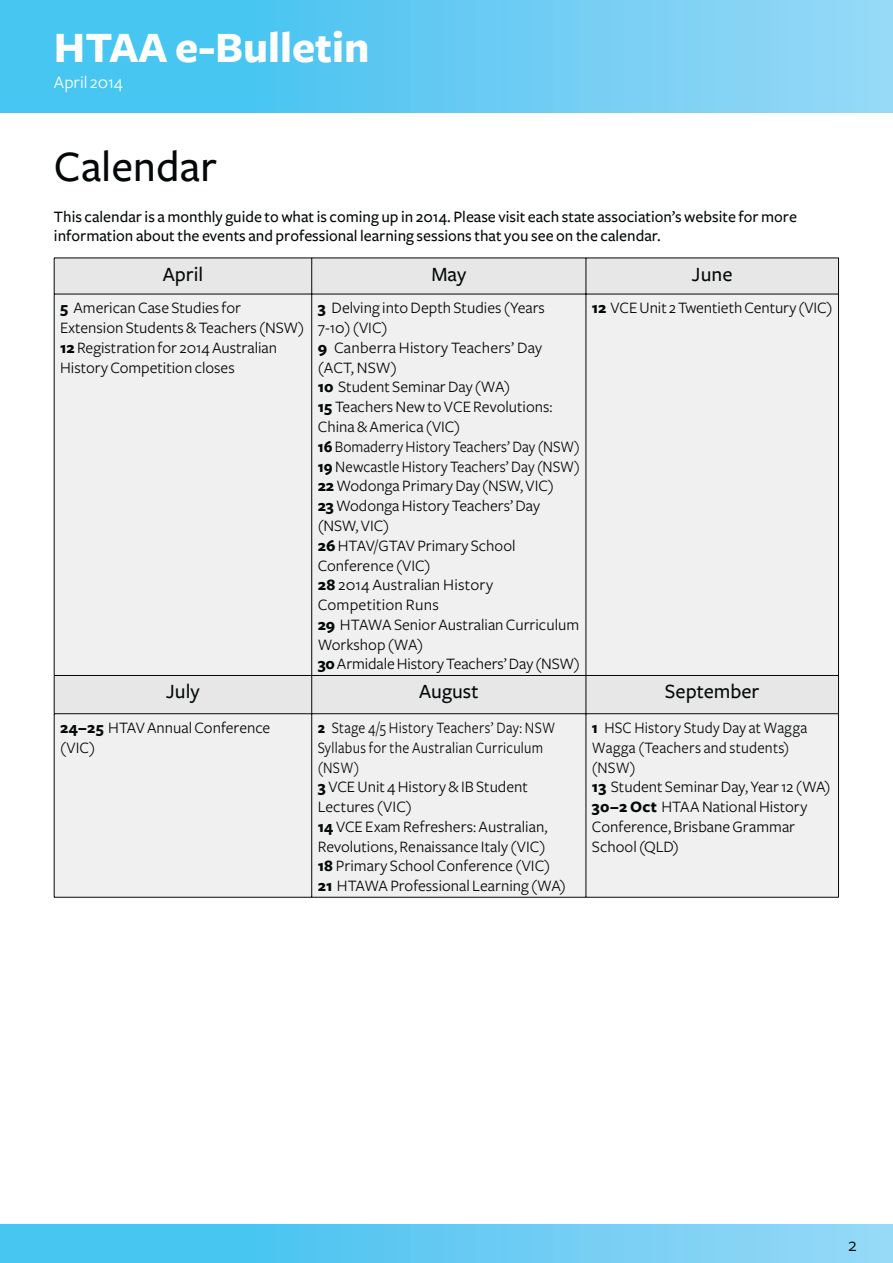
<style>
.page{position:relative;width:893px;height:1263px;background:#fff}
.page>*{position:absolute;margin:0;border:0;box-sizing:border-box;transform-origin:0 0}
.t1{font:700 45px "Freight Sans";color:#fff}
.t2{font:500 45px "Freight Sans";color:#040809}
.t3{font:500 21px "Freight Sans";color:#040809}
.t4{font:19.5px "Freight Sans";color:#040809}
.t5{font:18px "Freight Sans";color:#fff}
.t6{font:16.5px/19.8px "Freight Sans";color:#040809}
.t7{font:16.5px/19.8px "Freight Sans";color:#040809;scale:.89 1}
.t8{font:500 16.5px/19.8px "Freight Sans";color:#040809}
.t9{font:16.5px/19.8px "Freight Sans";color:#040809;scale:.95 1}
.s1{font-weight:700}
</style>
<div class="page">
<div style="left:0;top:0;width:893px;height:113px;background:linear-gradient(to right,#38c1f0,#95d6f6)"></div>
<div style="left:0;top:1224px;width:893px;height:39px;background:linear-gradient(to right,#38c1f0,#95d6f6)"></div>
<div style="left:55px;top:259px;width:783px;height:35px;background:#e7e7e7"></div>
<div style="left:55px;top:295px;width:783px;height:602px;background:#f1f0f0"></div>
<hr style="left:54px;top:258px;width:258px;height:1px;background:#040809">
<hr style="left:54px;top:258px;width:1px;height:36px;background:#040809">
<hr style="left:312px;top:258px;width:274px;height:1px;background:#040809">
<hr style="left:311px;top:258px;width:1px;height:36px;background:#040809">
<hr style="left:586px;top:258px;width:253px;height:1px;background:#040809">
<hr style="left:586px;top:258px;width:1px;height:36px;background:#040809">
<hr style="left:838px;top:258px;width:1px;height:36px;background:#040809">
<hr style="left:54px;top:294px;width:258px;height:1px;background:#040809">
<hr style="left:54px;top:294px;width:1px;height:381px;background:#040809">
<hr style="left:312px;top:294px;width:274px;height:1px;background:#040809">
<hr style="left:311px;top:294px;width:1px;height:381px;background:#040809">
<hr style="left:586px;top:294px;width:253px;height:1px;background:#040809">
<hr style="left:586px;top:294px;width:1px;height:381px;background:#040809">
<hr style="left:838px;top:294px;width:1px;height:381px;background:#040809">
<hr style="left:54px;top:675px;width:258px;height:1px;background:#040809">
<hr style="left:54px;top:676px;width:1px;height:38px;background:#040809">
<hr style="left:312px;top:675px;width:274px;height:1px;background:#040809">
<hr style="left:311px;top:676px;width:1px;height:38px;background:#040809">
<hr style="left:586px;top:675px;width:253px;height:1px;background:#040809">
<hr style="left:586px;top:676px;width:1px;height:38px;background:#040809">
<hr style="left:838px;top:676px;width:1px;height:38px;background:#040809">
<hr style="left:54px;top:713px;width:258px;height:1px;background:#040809">
<hr style="left:54px;top:714px;width:1px;height:183px;background:#040809">
<hr style="left:312px;top:713px;width:274px;height:1px;background:#040809">
<hr style="left:311px;top:714px;width:1px;height:183px;background:#040809">
<hr style="left:586px;top:713px;width:253px;height:1px;background:#040809">
<hr style="left:586px;top:714px;width:1px;height:183px;background:#040809">
<hr style="left:838px;top:714px;width:1px;height:183px;background:#040809">
<hr style="left:54px;top:897px;width:532px;height:1px;background:#040809">
<hr style="left:586px;top:897px;width:253px;height:1px;background:#040809">
<h1 class="t1" style="left:54px;top:31px;width:317px">HTAA e-Bulletin</h1>
<p class="t5" style="left:54px;top:75px;width:71px">April 2014</p>
<h1 class="t2" style="left:54px;top:150px;width:165px">Calendar</h1>
<p class="t8" style="left:54px;top:208px;width:744px">This calendar is a monthly guide to what is coming up in 2014. Please visit each state association’s website for more information about the events and professional learning sessions that you see on the calendar.</p>
<p class="t3" style="left:163px;top:266px;width:42px">April</p>
<p class="t3" style="left:431px;top:266px;width:36px">May</p>
<p class="t3" style="left:692px;top:266px;width:42px">June</p>
<p class="t6" style="left:60px;top:300px;width:246px"><span class="s1">5</span> American Case Studies for<br>Extension Students &amp; Teachers (NSW)<br><span class="s1">12</span> Registration for 2014 Australian<br>History Competition closes</p>
<p class="t6" style="left:318px;top:300px;width:264px"><span class="s1">3</span> Delving into Depth Studies (Years<br>7-10) (VIC)<br><span class="s1">9</span> Canberra History Teachers’ Day (ACT, NSW)<br><span class="s1">10</span> Student Seminar Day (WA)<br><span class="s1">15</span> Teachers New to VCE Revolutions:<br>China &amp; America (VIC)<br><span class="s1">16</span> Bomaderry History Teachers’ Day (NSW)<br><span class="s1">19</span> Newcastle History Teachers’ Day (NSW)<br><span class="s1">22</span> Wodonga Primary Day (NSW, VIC)<br><span class="s1">23</span> Wodonga History Teachers’ Day (NSW, VIC)<br><span class="s1">26</span> HTAV/GTAV Primary School<br>Conference (VIC)<br><span class="s1">28</span> 2014 Australian History<br>Competition Runs<br><span class="s1">29</span> HTAWA Senior Australian Curriculum<br>Workshop (WA)<br><span class="s1">30</span> Armidale History Teachers’ Day (NSW)</p>
<p class="t6" style="left:592px;top:300px;width:242px"><span class="s1">12</span> VCE Unit 2 Twentieth Century (VIC)</p>
<p class="t3" style="left:166px;top:684px;width:35px">July</p>
<p class="t3" style="left:419px;top:684px;width:61px">August</p>
<p class="t3" style="left:665px;top:684px;width:96px">September</p>
<p class="t6" style="left:60px;top:719px;width:212px"><span class="s1">24–25</span> HTAV Annual Conference (VIC)</p>
<p class="t7" style="left:318px;top:719px;width:280px"><span class="s1">2</span> Stage 4/5 History Teachers’ Day: NSW<br>Syllabus for the Australian Curriculum (NSW)<br><span class="s1">3</span> VCE Unit 4 History &amp; IB Student<br>Lectures (VIC)<br><span class="s1">14</span> VCE Exam Refreshers: Australian,<br>Revolutions, Renaissance Italy (VIC)<br><span class="s1">18</span> Primary School Conference (VIC)<br><span class="s1">21</span> HTAWA Professional Learning (WA)</p>
<p class="t9" style="left:592px;top:719px;width:253px"><span class="s1">1</span> HSC History Study Day at Wagga<br>Wagga (Teachers and students) (NSW)<br><span class="s1">13</span> Student Seminar Day, Year 12 (WA)<br><span class="s1">30–2 Oct</span> HTAA National History<br>Conference, Brisbane Grammar<br>School (QLD)</p>
<p class="t4" style="left:848px;top:1238px;width:10px">2</p>
</div>
